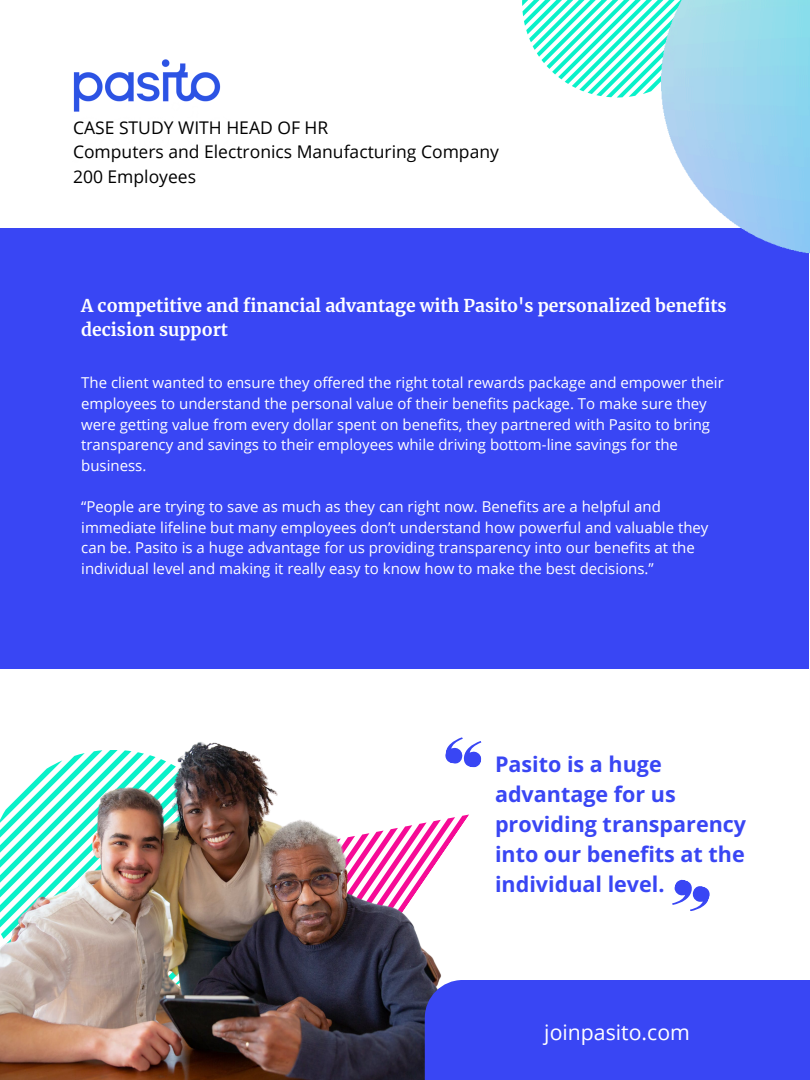
<style>
.page{position:relative;width:810px;height:1080px;background:#fff}
.page>*{position:absolute;margin:0;border:0;box-sizing:border-box;transform-origin:0 0}
.t1{font:700 21.56px/29.8px "Open Sans";color:#3946f4}
.t2{font:21.25px "Open Sans";color:#fff}
.t3{font:700 17.5px/24.4px "Merriweather";color:#fff}
.t4{font:17.5px/24.4px "Open Sans";color:#000}
.t5{font:15px/20.6px "Open Sans";color:#fff}
</style>
<div class="page">
<svg style="left:522px;top:0;width:139px;height:98px"></svg>
<div style="left:0;top:228px;width:809px;height:441px;background:#3946f4"></div>
<img style="left:661px;top:0;width:149px;height:254px">
<div style="left:475px;top:980px;width:335px;height:100px;background:#3946f4"></div>
<img style="left:0;top:742px;width:469px;height:338px">
<div style="left:425px;top:980px;width:199px;height:100px;background:#3946f4"></div>
<img style="left:73px;top:59px;width:148px;height:53px">
<svg style="left:444px;top:737px;width:38px;height:32px"></svg>
<svg style="left:672px;top:879px;width:38px;height:32px"></svg>
<p class="t4" style="left:73px;top:115px;width:427px">CASE STUDY WITH HEAD OF HR<br>Computers and Electronics Manufacturing Company<br>200 Employees</p>
<p class="t3" style="left:81px;top:293px;width:647px">A competitive and financial advantage with Pasito's personalized benefits decision support</p>
<p class="t5" style="left:81px;top:372px;width:644px">The client wanted to ensure they offered the right total rewards package and empower their employees to understand the personal value of their benefits package. To make sure they were getting value from every dollar spent on benefits, they partnered with Pasito to bring transparency and savings to their employees while driving bottom-line savings for the business.</p>
<p class="t5" style="left:81px;top:496px;width:629px">“People are trying to save as much as they can right now. Benefits are a helpful and immediate lifeline but many employees don’t understand how powerful and valuable they can be. Pasito is a huge advantage for us providing transparency into our benefits at the individual level and making it really easy to know how to make the best decisions.”</p>
<h1 class="t1" style="left:495px;top:749px;width:253px">Pasito is a huge advantage for us providing transparency into our benefits at the individual level.</h1>
<h2 class="t2" style="left:544px;top:1018px;width:147px">joinpasito.com</h2>
</div>
